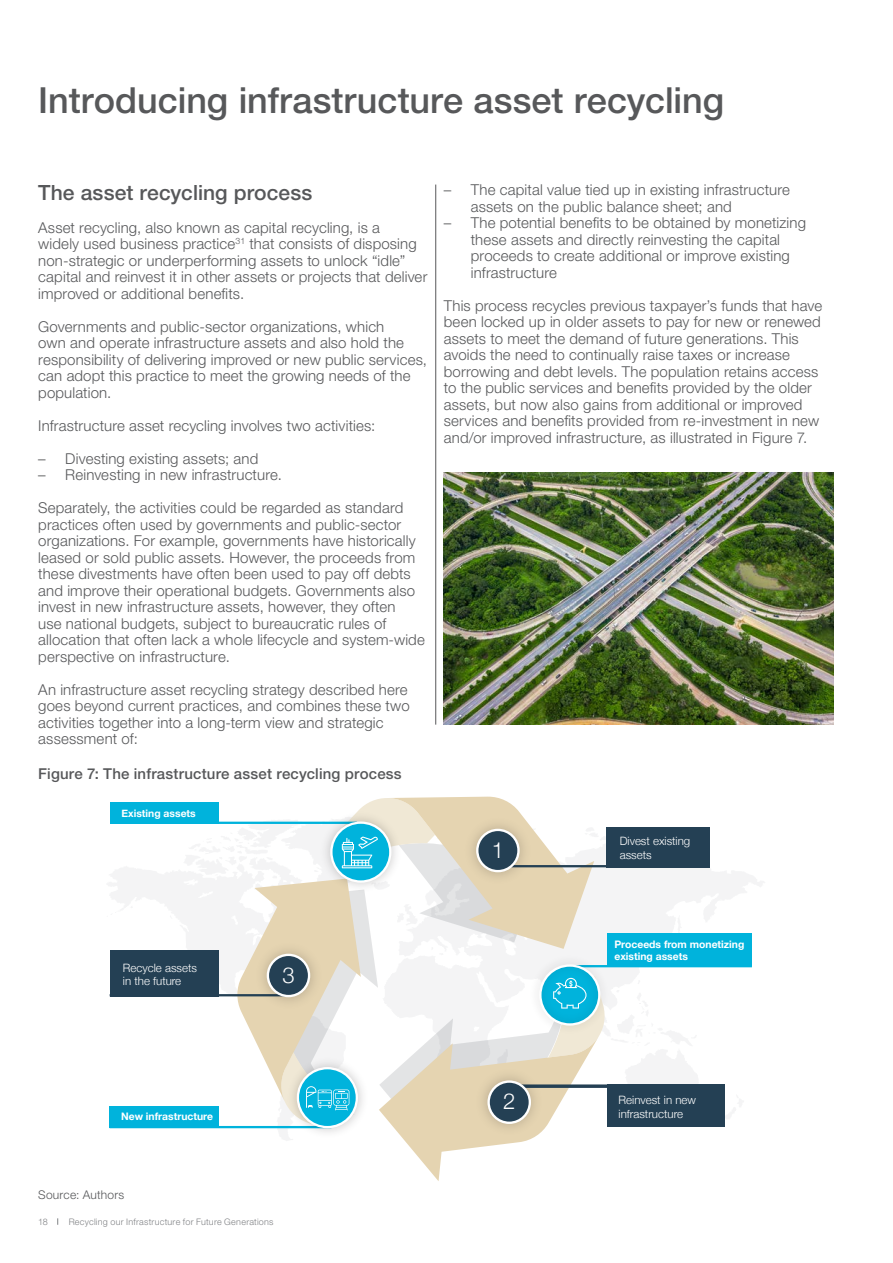
<style>
.page{position:relative;width:893px;height:1263px;background:#fff}
.page>*{position:absolute;margin:0;border:0;box-sizing:border-box;transform-origin:0 0}
.Heading_2{font:500 36px "Helvetica Neue LT Pro";color:#57585a}
.t1{font:300 22.05px "Helvetica Neue";color:#fff}
.Heading_3{font:500 21px "Helvetica Neue LT Pro";letter-spacing:.005em;color:#57585a}
.t2{font:300 15px/16.5px "Helvetica Neue LT Pro";letter-spacing:.01em;color:#57585a}
.t3{font:500 15px "Helvetica Neue LT Pro";letter-spacing:.015em;color:#57585a}
.t4{font:300 12px "Helvetica Neue LT Pro";letter-spacing:.02em;color:#57585a}
.t5{font:300 11.55px/13.8px "Helvetica Neue";color:#fff}
.t6{font:700 10.35px/12.5px "Helvetica Neue";color:#fff}
.t7{font:300 9px "Helvetica Neue LT Pro";letter-spacing:.025em;color:#808285}
</style>
<div class="page">
<hr style="left:435px;top:185px;width:1px;height:540px;background:#57585a">
<svg style="left:699px;top:867px;width:65px;height:227px"></svg>
<svg style="left:107px;top:867px;width:76px;height:262px"></svg>
<svg style="left:129px;top:905px;width:4px;height:3px"></svg>
<svg style="left:724px;top:1094px;width:20px;height:27px"></svg>
<div style="left:607px;top:934px;width:145px;height:32px;background:#00b3dc"></div>
<div style="left:110px;top:802px;width:109px;height:22px;background:#00b3dc"></div>
<div style="left:607px;top:827px;width:103px;height:40px;background:#244054"></div>
<hr style="left:567px;top:965px;width:185px;height:2px;background:#00b3dc">
<hr style="left:511px;top:1084px;width:213px;height:4px;background:#244054">
<div style="left:607px;top:1085px;width:117px;height:42px;background:#244054"></div>
<hr style="left:110px;top:1126px;width:221px;height:2px;background:#00b3dc">
<div style="left:110px;top:1106px;width:109px;height:21px;background:#00b3dc"></div>
<div style="left:110px;top:950px;width:108px;height:46px;background:#244054"></div>
<svg style="left:183px;top:797px;width:516px;height:384px"></svg>
<img style="left:444px;top:473px;width:389px;height:252px">
<p class="Heading_2" style="left:38px;top:78px;width:687px">Introducing infrastructure asset recycling</p>
<p class="Heading_3" style="left:38px;top:179px;width:276px">The asset recycling process</p>
<p class="t2" style="left:38px;top:219px;width:391px">Asset recycling, also known as capital recycling, is a<br>widely used business practice<sup>31</sup> that consists of disposing non-strategic or underperforming assets to unlock “idle” capital and reinvest it in other assets or projects that deliver improved or additional benefits.</p>
<p class="t2" style="left:38px;top:318px;width:390px">Governments and public-sector organizations, which<br>own and operate infrastructure assets and also hold the responsibility of delivering improved or new public services, can adopt this practice to meet the growing needs of the population.</p>
<p class="t2" style="left:38px;top:417px;width:339px">Infrastructure asset recycling involves two activities:</p>
<p class="t2" style="left:38px;top:450px;width:222px">– Divesting existing assets; and</p>
<p class="t2" style="left:38px;top:466px;width:245px">– Reinvesting in new infrastructure.</p>
<p class="t2" style="left:38px;top:499px;width:388px">Separately, the activities could be regarded as standard practices often used by governments and public-sector organizations. For example, governments have historically leased or sold public assets. However, the proceeds from these divestments have often been used to pay off debts and improve their operational budgets. Governments also invest in new infrastructure assets, however, they often<br>use national budgets, subject to bureaucratic rules of allocation that often lack a whole lifecycle and system-wide perspective on infrastructure.</p>
<p class="t2" style="left:38px;top:681px;width:373px">An infrastructure asset recycling strategy described here goes beyond current practices, and combines these two activities together into a long-term view and strategic assessment of:</p>
<p class="t3" style="left:38px;top:764px;width:365px">Figure 7: The infrastructure asset recycling process</p>
<p class="t6" style="left:122px;top:807px;width:76px">Existing assets</p>
<p class="t2" style="left:471px;top:181px;width:321px;text-indent:-27px">– The capital value tied up in existing infrastructure assets on the public balance sheet; and</p>
<p class="t2" style="left:471px;top:214px;width:337px;text-indent:-27px">– The potential benefits to be obtained by monetizing these assets and directly reinvesting the capital proceeds to create additional or improve existing infrastructure</p>
<p class="t2" style="left:444px;top:297px;width:380px">This process recycles previous taxpayer’s funds that have been locked up in older assets to pay for new or renewed assets to meet the demand of future generations. This avoids the need to continually raise taxes or increase borrowing and debt levels. The population retains access to the public services and benefits provided by the older assets, but now also gains from additional or improved services and benefits provided from re-investment in new and/or improved infrastructure, as illustrated in Figure 7.</p>
<p class="t5" style="left:620px;top:833px;width:72px">Divest existing</p>
<p class="t1" style="left:492px;top:832px;width:14px">1</p>
<p class="t5" style="left:620px;top:847px;width:33px">assets</p>
<p class="t5" style="left:123px;top:960px;width:76px">Recycle assets in the future</p>
<p class="t1" style="left:282px;top:957px;width:14px">3</p>
<p class="t6" style="left:614px;top:938px;width:132px">Proceeds from monetizing existing assets</p>
<p class="t1" style="left:503px;top:1084px;width:14px">2</p>
<p class="t5" style="left:619px;top:1092px;width:79px">Reinvest in new</p>
<p class="t6" style="left:121px;top:1110px;width:93px">New infrastructure</p>
<p class="t5" style="left:619px;top:1106px;width:66px">infrastructure</p>
<p class="t4" style="left:38px;top:1187px;width:88px">Source: Authors</p>
<p class="t7" style="left:38px;top:1216px;width:11px">18</p>
<p class="t7" style="left:69px;top:1216px;width:206px">Recycling our Infrastructure for Future Generations</p>
</div>
